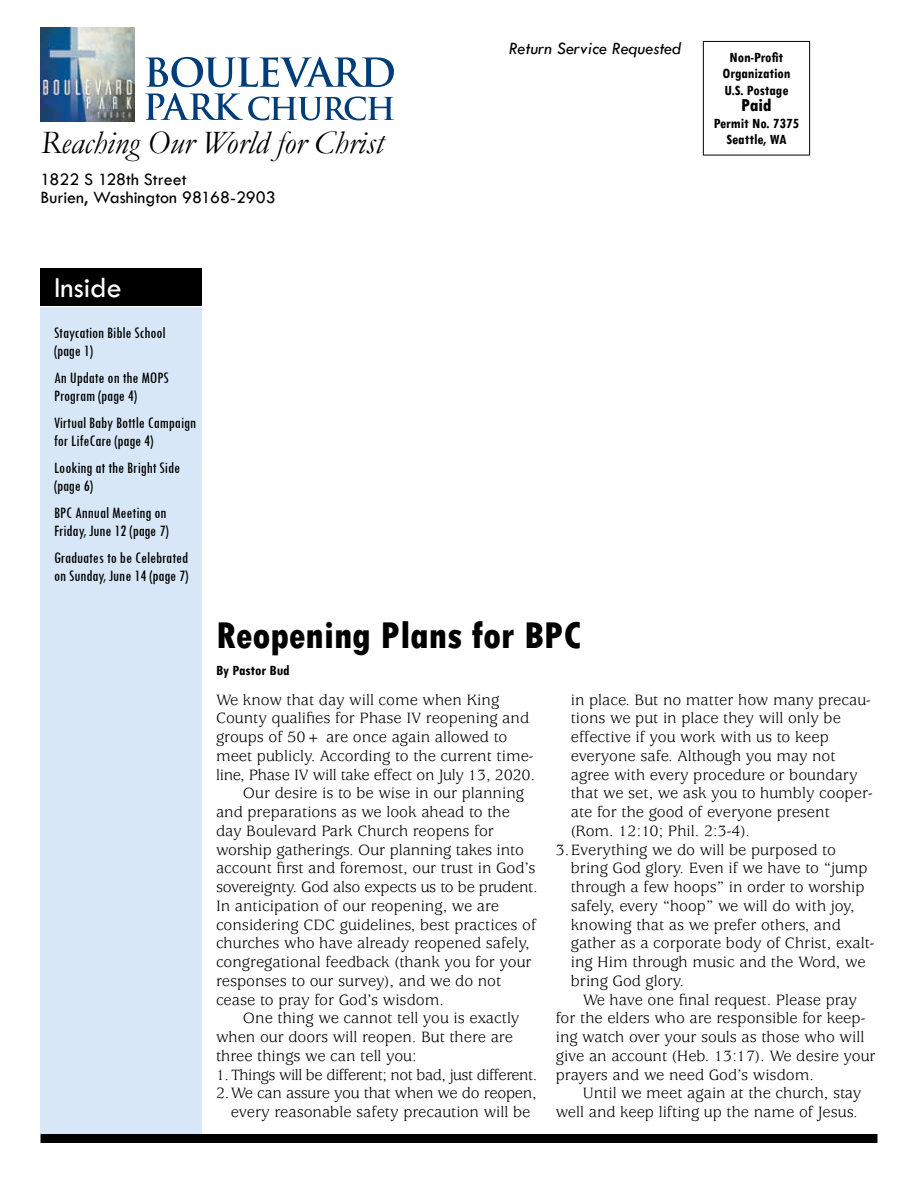
<style>
.page{position:relative;width:918px;height:1188px;background:#fff}
.page>*{position:absolute;margin:0;border:0;box-sizing:border-box;transform-origin:0 0}
.t1{font:800 condensed 39px "Tw Cen";color:#000}
.t2{font:italic 33px "Garamond";color:#000}
.t3{font:30px "Tw Cen";color:#fff}
.t4{font:18px/18px "Tw Cen";color:#000}
.t5{font:italic 18px "Tw Cen";color:#000}
.t6{font:800 condensed 18px "Tw Cen";color:#000}
.t7{font:16.5px "Usherwood Std";color:#000}
.t8{font:condensed 16.5px/18px "Tw Cen";color:#000}
.t9{font:16.5px "Usherwood Std";letter-spacing:-.03em;color:#000}
.t10{font:700 condensed 15px/16.5px "Tw Cen";color:#000;text-align:center}
</style>
<div class="page">
<div style="left:40px;top:307px;width:162px;height:827px;background:#d7e7f7"></div>
<div style="left:40px;top:268px;width:162px;height:37px;background:#000"></div>
<div style="left:40px;top:1134px;width:838px;height:9px;background:#000"></div>
<div style="left:703px;top:41px;width:107px;height:114px;border:1px solid #000"></div>
<svg style="left:145px;top:93px;width:249px;height:27px"></svg>
<svg style="left:146px;top:57px;width:248px;height:30px"></svg>
<img style="left:40px;top:27px;width:95px;height:95px">
<p class="t5" style="left:509px;top:38px;width:174px">Return Service Requested</p>
<p class="t10" style="left:723px;top:49px;width:69px">Non-Profit<br>Organization<br>U.S. Postage</p>
<p class="t6" style="left:741px;top:95px;width:32px">Paid</p>
<p class="t10" style="left:714px;top:115px;width:87px">Permit No. 7375</p>
<h2 class="t2" style="left:40px;top:120px;width:345px">Reaching Our World for Christ</h2>
<p class="t10" style="left:726px;top:131px;width:62px">Seattle, WA</p>
<p class="t4" style="left:40px;top:170px;width:237px">1822 S 128th Street<br>Burien, Washington 98168-2903</p>
<h3 class="t3" style="left:54px;top:269px;width:69px">Inside</h3>
<p class="t8" style="left:54px;top:323px;width:113px">Staycation Bible School (page 1)</p>
<p class="t8" style="left:54px;top:368px;width:116px">An Update on the MOPS<br>Program (page 4)</p>
<p class="t8" style="left:54px;top:413px;width:144px">Virtual Baby Bottle Campaign for LifeCare (page 4)</p>
<p class="t8" style="left:54px;top:458px;width:128px">Looking at the Bright Side (page 6)</p>
<p class="t8" style="left:54px;top:503px;width:116px">BPC Annual Meeting on<br>Friday, June 12 (page 7)</p>
<p class="t8" style="left:54px;top:548px;width:136px">Graduates to be Celebrated on Sunday, June 14 (page 7)</p>
<h1 class="t1" style="left:216px;top:612px;width:366px">Reopening Plans for BPC</h1>
<p class="t10" style="left:216px;top:661px;width:75px">By Pastor Bud</p>
<p class="t7" style="left:216px;top:691px;width:285px">We know that day will come when King</p>
<p class="t7" style="left:216px;top:709px;width:315px">County qualifies for Phase IV reopening and</p>
<p class="t7" style="left:216px;top:728px;width:293px">groups of 50+ are once again allowed to</p>
<p class="t7" style="left:216px;top:747px;width:319px">meet publicly. According to the current time-</p>
<p class="t7" style="left:216px;top:765px;width:321px">line, Phase IV will take effect on July 13, 2020.</p>
<p class="t7" style="left:243px;top:784px;width:283px">Our desire is to be wise in our planning</p>
<p class="t7" style="left:216px;top:803px;width:295px">and preparations as we look ahead to the</p>
<p class="t7" style="left:216px;top:822px;width:280px">day Boulevard Park Church reopens for</p>
<p class="t7" style="left:216px;top:840px;width:309px">worship gatherings. Our planning takes into</p>
<p class="t7" style="left:216px;top:859px;width:321px">account first and foremost, our trust in God’s</p>
<p class="t7" style="left:216px;top:878px;width:323px">sovereignty. God also expects us to be prudent.</p>
<p class="t7" style="left:216px;top:897px;width:285px">In anticipation of our reopening, we are</p>
<p class="t7" style="left:216px;top:915px;width:322px">considering CDC guidelines, best practices of</p>
<p class="t7" style="left:216px;top:934px;width:315px">churches who have already reopened safely,</p>
<p class="t7" style="left:216px;top:953px;width:317px">congregational feedback (thank you for your</p>
<p class="t7" style="left:216px;top:972px;width:287px">responses to our survey), and we do not</p>
<p class="t7" style="left:216px;top:990px;width:229px">cease to pray for God’s wisdom.</p>
<p class="t7" style="left:243px;top:1009px;width:278px">One thing we cannot tell you is exactly</p>
<p class="t7" style="left:216px;top:1028px;width:298px">when our doors will reopen. But there are</p>
<p class="t7" style="left:216px;top:1047px;width:202px">three things we can tell you:</p>
<p class="t9" style="left:216px;top:1066px;width:323px">1.Things will be different; not bad, just different.</p>
<p class="t7" style="left:216px;top:1084px;width:322px">2.We can assure you that when we do reopen,</p>
<p class="t7" style="left:231px;top:1103px;width:301px">every reasonable safety precaution will be</p>
<p class="t7" style="left:571px;top:691px;width:302px">in place. But no matter how many precau-</p>
<p class="t7" style="left:571px;top:709px;width:272px">tions we put in place they will only be</p>
<p class="t7" style="left:571px;top:728px;width:260px">effective if you work with us to keep</p>
<p class="t7" style="left:571px;top:747px;width:266px">everyone safe. Although you may not</p>
<p class="t7" style="left:571px;top:765px;width:288px">agree with every procedure or boundary</p>
<p class="t7" style="left:571px;top:784px;width:303px">that we set, we ask you to humbly cooper-</p>
<p class="t7" style="left:571px;top:803px;width:261px">ate for the good of everyone present</p>
<p class="t7" style="left:571px;top:822px;width:181px">(Rom. 12:10; Phil. 2:3-4).</p>
<p class="t7" style="left:556px;top:840px;width:282px">3.Everything we do will be purposed to</p>
<p class="t7" style="left:571px;top:859px;width:299px">bring God glory. Even if we have to “jump</p>
<p class="t7" style="left:571px;top:878px;width:295px">through a few hoops” in order to worship</p>
<p class="t7" style="left:571px;top:897px;width:285px">safely, every “hoop” we will do with joy,</p>
<p class="t7" style="left:571px;top:915px;width:272px">knowing that as we prefer others, and</p>
<p class="t7" style="left:571px;top:934px;width:305px">gather as a corporate body of Christ, exalt-</p>
<p class="t7" style="left:571px;top:953px;width:296px">ing Him through music and the Word, we</p>
<p class="t7" style="left:571px;top:972px;width:115px">bring God glory.</p>
<p class="t7" style="left:583px;top:990px;width:276px">We have one final request. Please pray</p>
<p class="t7" style="left:556px;top:1009px;width:311px">for the elders who are responsible for keep-</p>
<p class="t7" style="left:556px;top:1028px;width:310px">ing watch over your souls as those who will</p>
<p class="t7" style="left:556px;top:1047px;width:321px">give an account (Heb. 13:17). We desire your</p>
<p class="t7" style="left:556px;top:1065px;width:260px">prayers and we need God’s wisdom.</p>
<p class="t7" style="left:583px;top:1084px;width:280px">Until we meet again at the church, stay</p>
<p class="t7" style="left:556px;top:1103px;width:303px">well and keep lifting up the name of Jesus.</p>
</div>
